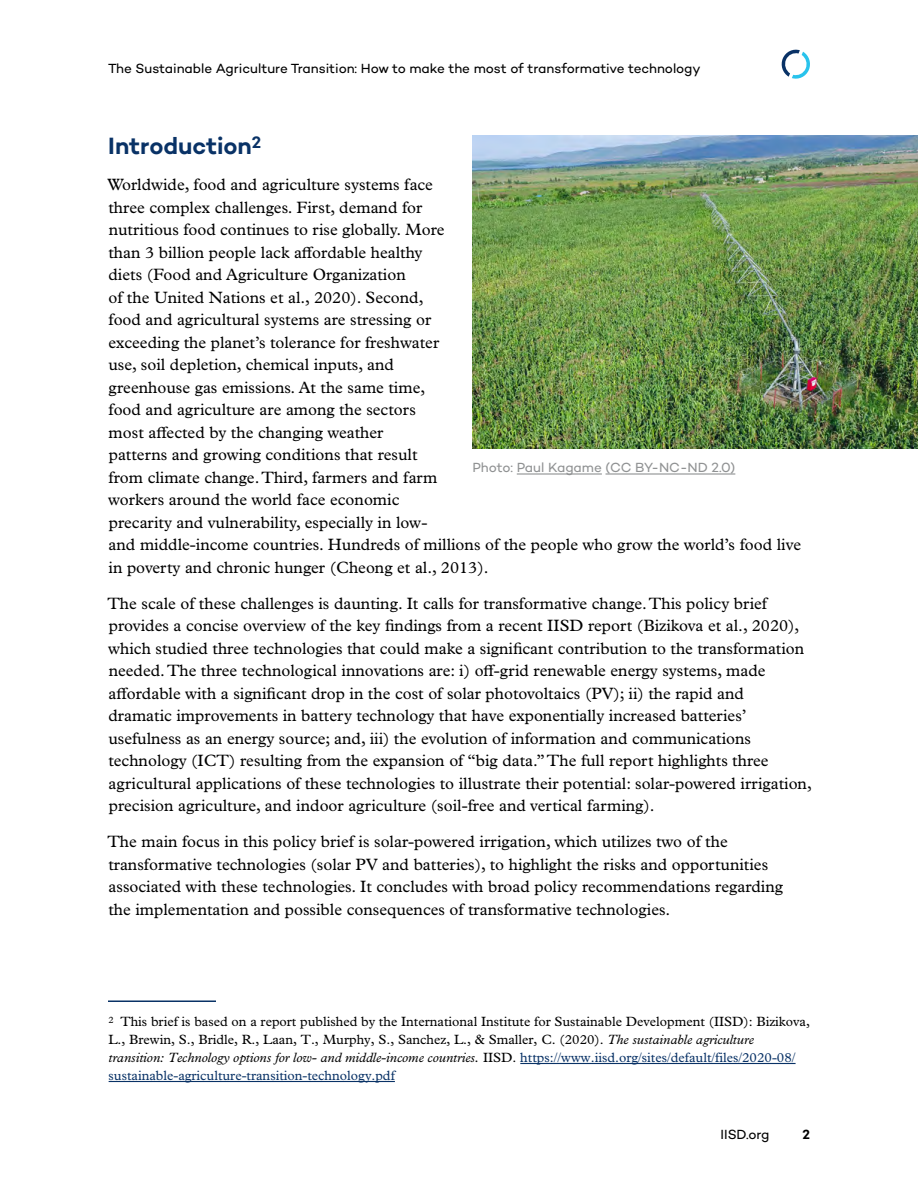
<style>
.page{position:relative;width:918px;height:1188px;background:#fff}
.page>*{position:absolute;margin:0;border:0;box-sizing:border-box;transform-origin:0 0}
.t1{font:600 24px "Campton";color:#093266}
.t2{font:16.5px/22.5px "Plantin MT Pro";color:#000}
.t3{font:13.5px/18px "Plantin MT Pro";color:#000}
.t4{font:13.5px "Campton";letter-spacing:-.005em;color:#000}
.t5{font:13.5px "Campton";color:#909293}
.t6{font:600 13.5px "Campton";color:#000}
.s1{font-style:italic}
.s2{color:#093266}
</style>
<div class="page">
<svg style="left:781px;top:49px;width:29px;height:30px"></svg>
<hr style="left:108px;top:1000px;width:108px;height:2px;background:#093266">
<hr style="left:520px;top:1063px;width:276px;height:1px;background:#093266">
<hr style="left:109px;top:1081px;width:286px;height:1px;background:#093266">
<img style="left:472px;top:135px;width:446px;height:313px">
<hr style="left:517px;top:473px;width:85px;height:2px;background:#909293">
<hr style="left:606px;top:473px;width:129px;height:2px;background:#909293">
<p class="t4" style="left:108px;top:60px;width:594px">The Sustainable Agriculture Transition: How to make the most of transformative technology</p>
<h1 class="t1" style="left:108px;top:131px;width:155px">Introduction<sup>2</sup></h1>
<p class="t2" style="left:107px;top:174px;width:695px">Worldwide, food and agriculture systems face<br>three complex challenges. First, demand for<br>nutritious food continues to rise globally. More<br>than 3 billion people lack affordable healthy<br>diets (Food and Agriculture Organization<br>of the United Nations et al., 2020). Second,<br>food and agricultural systems are stressing or<br>exceeding the planet’s tolerance for freshwater<br>use, soil depletion, chemical inputs, and<br>greenhouse gas emissions. At the same time,<br>food and agriculture are among the sectors<br>most affected by the changing weather<br>patterns and growing conditions that result<br>from climate change. Third, farmers and farm<br>workers around the world face economic<br>precarity and vulnerability, especially in low-<br>and middle-income countries. Hundreds of millions of the people who grow the world’s food live in poverty and chronic hunger (Cheong et al., 2013).</p>
<p class="t2" style="left:107px;top:592px;width:706px">The scale of these challenges is daunting. It calls for transformative change. This policy brief provides a concise overview of the key findings from a recent IISD report (Bizikova et al., 2020), which studied three technologies that could make a significant contribution to the transformation needed. The three technological innovations are: i) off-grid renewable energy systems, made affordable with a significant drop in the cost of solar photovoltaics (PV); ii) the rapid and<br>dramatic improvements in battery technology that have exponentially increased batteries’ usefulness as an energy source; and, iii) the evolution of information and communications technology (ICT) resulting from the expansion of “big data.” The full report highlights three agricultural applications of these technologies to illustrate their potential: solar-powered irrigation, precision agriculture, and indoor agriculture (soil-free and vertical farming).</p>
<p class="t2" style="left:107px;top:831px;width:677px">The main focus in this policy brief is solar-powered irrigation, which utilizes two of the transformative technologies (solar PV and batteries), to highlight the risks and opportunities associated with these technologies. It concludes with broad policy recommendations regarding the implementation and possible consequences of transformative technologies.</p>
<p class="t5" style="left:472px;top:459px;width:264px">Photo: Paul Kagame (CC BY-NC-ND 2.0)</p>
<p class="t3" style="left:108px;top:1013px;width:703px"><sup>2</sup> This brief is based on a report published by the International Institute for Sustainable Development (IISD): Bizikova, L., Brewin, S., Bridle, R., Laan, T., Murphy, S., Sanchez, L., &amp; Smaller, C. (2020). <span class="s1">The sustainable agriculture transition: Technology options for low- and middle-income countries.</span> IISD. <span class="s2">https://www.iisd.org/sites/default/files/2020-08/ sustainable-agriculture-transition-technology.pdf</span></p>
<p class="t4" style="left:721px;top:1126px;width:50px">IISD.org</p>
<p class="t6" style="left:802px;top:1126px;width:9px">2</p>
</div>
